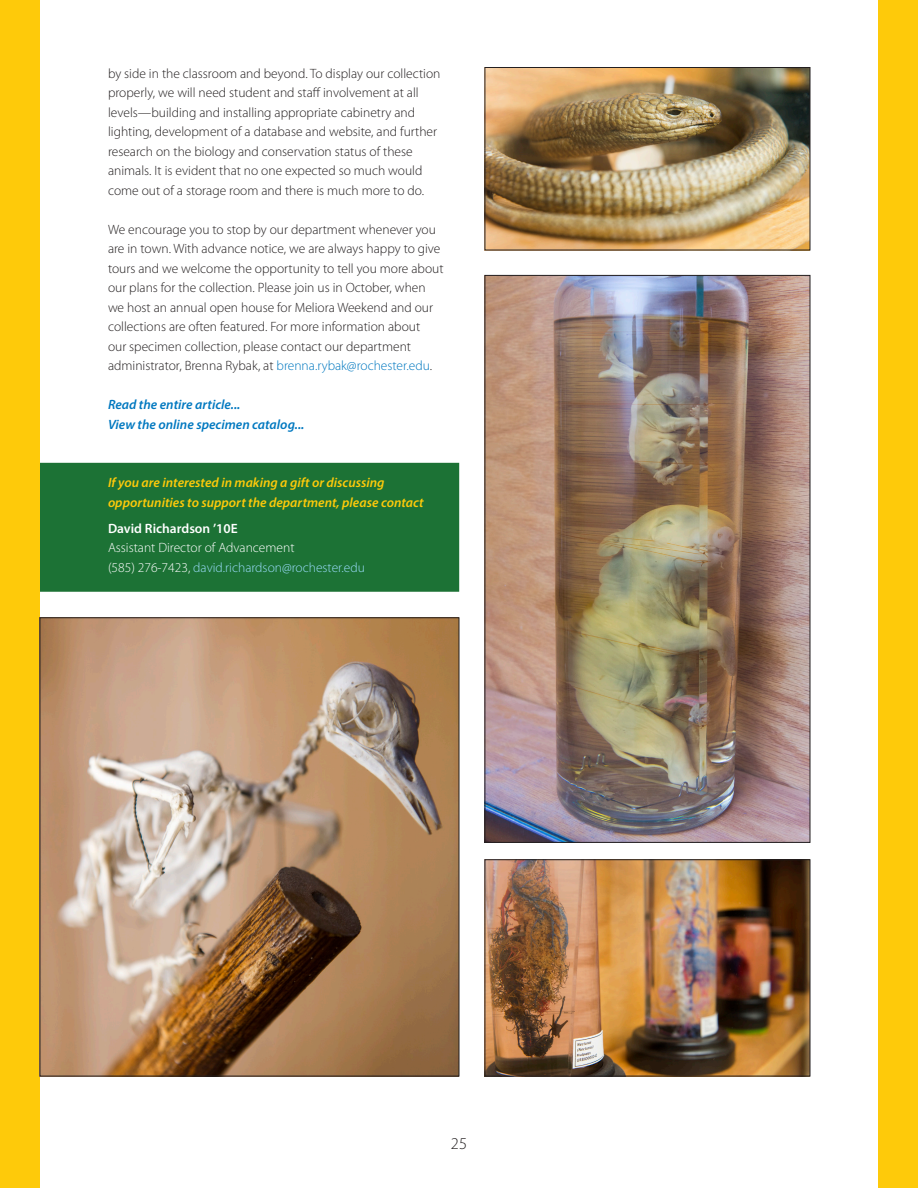
<style>
.page{position:relative;width:918px;height:1188px;background:#fff}
.page>*{position:absolute;margin:0;border:0;box-sizing:border-box;transform-origin:0 0}
.t1{font:300 16.5px "Myriad Pro";color:#231f20}
.t2{font:300 13.5px/19.5px "Myriad Pro";color:#231f20}
.t3{font:italic 600 13.5px/19.5px "Myriad Pro";color:#feca0a}
.t4{font:italic 600 13.5px "Myriad Pro";color:#0078c0}
.t5{font:300 13.5px "Myriad Pro";color:#99dbf8}
.t6{font:300 13.5px "Myriad Pro";color:#fff}
.t7{font:600 13.5px "Myriad Pro";color:#fff}
.s1{color:#0078c0}
.s2{color:#fff}
</style>
<div class="page">
<div style="left:1px;top:464px;width:457px;height:127px;background:#1c7235"></div>
<div style="left:0;top:463px;width:459px;height:129px;border:2px solid #1c7235"></div>
<div style="left:0;top:0;width:40px;height:1188px;background:#feca0a"></div>
<div style="left:878px;top:0;width:40px;height:1188px;background:#feca0a"></div>
<img style="left:487px;top:277px;width:321px;height:564px">
<img style="left:487px;top:69px;width:321px;height:179px">
<div style="left:485px;top:67px;width:325px;height:183px;border:1px solid #231f20"></div>
<img style="left:42px;top:620px;width:415px;height:454px">
<img style="left:487px;top:862px;width:321px;height:212px">
<div style="left:485px;top:860px;width:325px;height:216px;border:1px solid #231f20"></div>
<p class="t2" style="left:108px;top:64px;width:334px">by side in the classroom and beyond. To display our collection properly, we will need student and staff involvement at all levels—building and installing appropriate cabinetry and lighting, development of a database and website, and further research on the biology and conservation status of these animals. It is evident that no one expected so much would come out of a storage room and there is much more to do.</p>
<p class="t2" style="left:108px;top:220px;width:337px">We encourage you to stop by our department whenever you are in town. With advance notice, we are always happy to give tours and we welcome the opportunity to tell you more about our plans for the collection. Please join us in October, when we host an annual open house for Meliora Weekend and our collections are often featured. For more information about<br>our specimen collection, please contact our department administrator, Brenna Rybak, at <span class="s1">brenna.rybak@rochester.edu</span>.</p>
<p class="t4" style="left:108px;top:396px;width:134px">Read the entire article...</p>
<p class="t4" style="left:108px;top:416px;width:198px">View the online specimen catalog...</p>
<p class="t3" style="left:108px;top:473px;width:317px">If you are interested in making a gift or discussing opportunities to support the department, please contact</p>
<p class="t7" style="left:108px;top:520px;width:131px">David Richardson ’10E</p>
<p class="t6" style="left:108px;top:540px;width:188px">Assistant Director of Advancement</p>
<p class="t5" style="left:108px;top:560px;width:259px"><span class="s2">(585) 276-7423,</span> david.richardson@rochester.edu</p>
<p class="t1" style="left:451px;top:1134px;width:18px">25</p>
</div>
